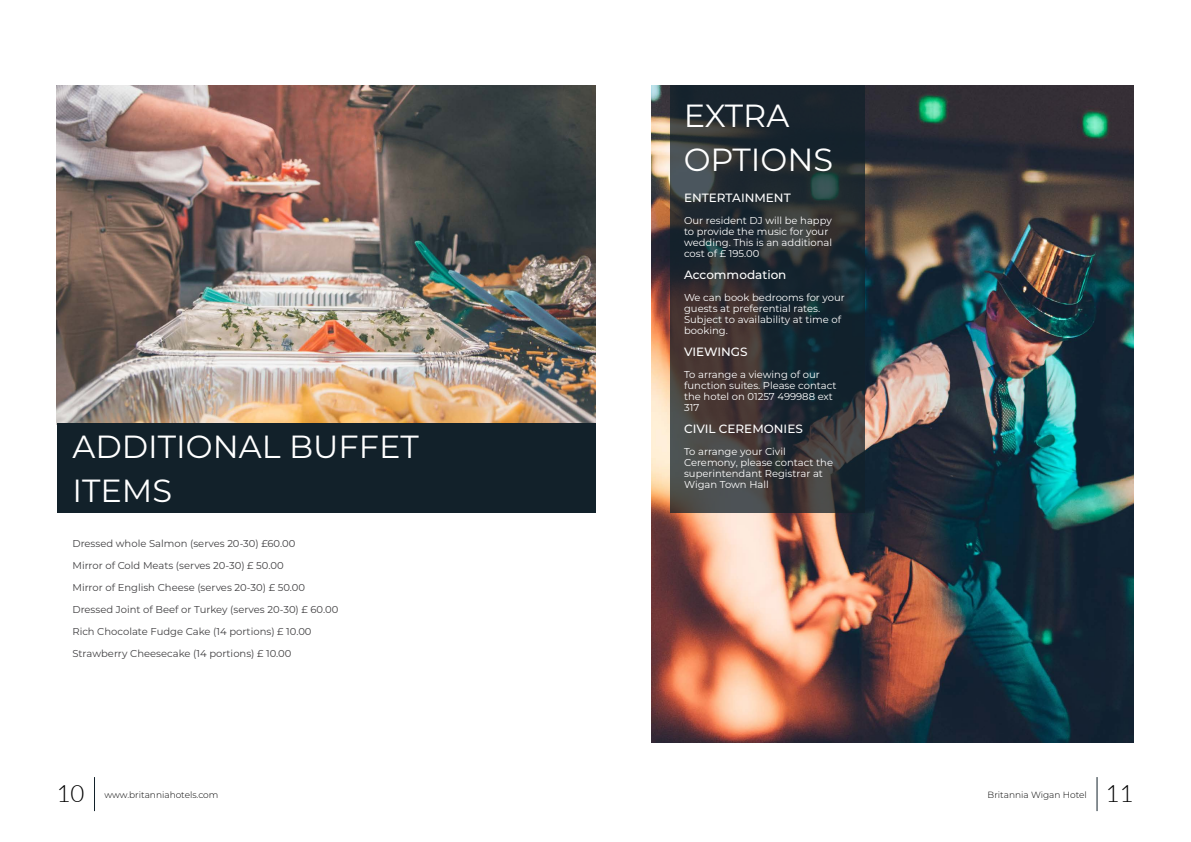
<style>
.page{position:relative;width:1191px;height:842px;background:#fff}
.page>*{position:absolute;margin:0;border:0;box-sizing:border-box;transform-origin:0 0}
.t1{font:32px/44px "Montserrat";color:#fff}
.t2{font:300 24px "Lato";color:#000}
.t3{font:500 12px "Montserrat";color:#fff}
.t4{font:10px/11px "Montserrat";color:#fff}
.t5{font:10px "Montserrat";color:#414042}
.t6{font:300 9px "Montserrat";color:#000}
</style>
<div class="page">
<img style="left:57px;top:85px;width:538px;height:338px">
<img style="left:651px;top:85px;width:482px;height:658px">
<div style="left:57px;top:423px;width:538px;height:89px;background:#12212a"></div>
<svg style="left:670px;top:85px;width:194px;height:427px;background:#2c3135"></svg>
<hr style="left:94px;top:777px;width:1px;height:34px;background:#12212a">
<hr style="left:1096px;top:777px;width:1px;height:34px;background:#12212a">
<h1 class="t1" style="left:72px;top:423px;width:348px">ADDITIONAL BUFFET<br>ITEMS</h1>
<p class="t5" style="left:72px;top:537px;width:224px">Dressed whole Salmon (serves 20-30) £60.00</p>
<p class="t5" style="left:72px;top:559px;width:213px">Mirror of Cold Meats (serves 20-30) £ 50.00</p>
<p class="t5" style="left:72px;top:581px;width:234px">Mirror of English Cheese (serves 20-30) £ 50.00</p>
<p class="t5" style="left:72px;top:603px;width:267px">Dressed Joint of Beef or Turkey (serves 20-30) £ 60.00</p>
<p class="t5" style="left:72px;top:625px;width:241px">Rich Chocolate Fudge Cake (14 portions) £ 10.00</p>
<p class="t5" style="left:72px;top:647px;width:221px">Strawberry Cheesecake (14 portions) £ 10.00</p>
<h1 class="t1" style="left:683px;top:93px;width:151px">EXTRA<br>OPTIONS</h1>
<p class="t3" style="left:684px;top:190px;width:108px">ENTERTAINMENT</p>
<p class="t4" style="left:684px;top:215px;width:150px">Our resident DJ will be happy to provide the music for your wedding. This is an additional cost of £ 195.00</p>
<p class="t3" style="left:684px;top:267px;width:104px">Accommodation</p>
<p class="t4" style="left:684px;top:292px;width:162px">We can book bedrooms for your guests at preferential rates.<br>Subject to availability at time of booking.</p>
<p class="t3" style="left:684px;top:344px;width:65px">VIEWINGS</p>
<p class="t4" style="left:684px;top:369px;width:154px">To arrange a viewing of our function suites. Please contact the hotel on 01257 499988 ext<br>317</p>
<p class="t3" style="left:684px;top:421px;width:120px">CIVIL CEREMONIES</p>
<p class="t4" style="left:684px;top:446px;width:150px">To arrange your Civil<br>Ceremony, please contact the superintendant Registrar at<br>Wigan Town Hall</p>
<h2 class="t2" style="left:57px;top:777px;width:29px">10</h2>
<p class="t6" style="left:104px;top:789px;width:115px">www.britanniahotels.com</p>
<p class="t6" style="left:987px;top:789px;width:101px">Britannia Wigan Hotel</p>
<h2 class="t2" style="left:1106px;top:777px;width:29px">11</h2>
</div>
